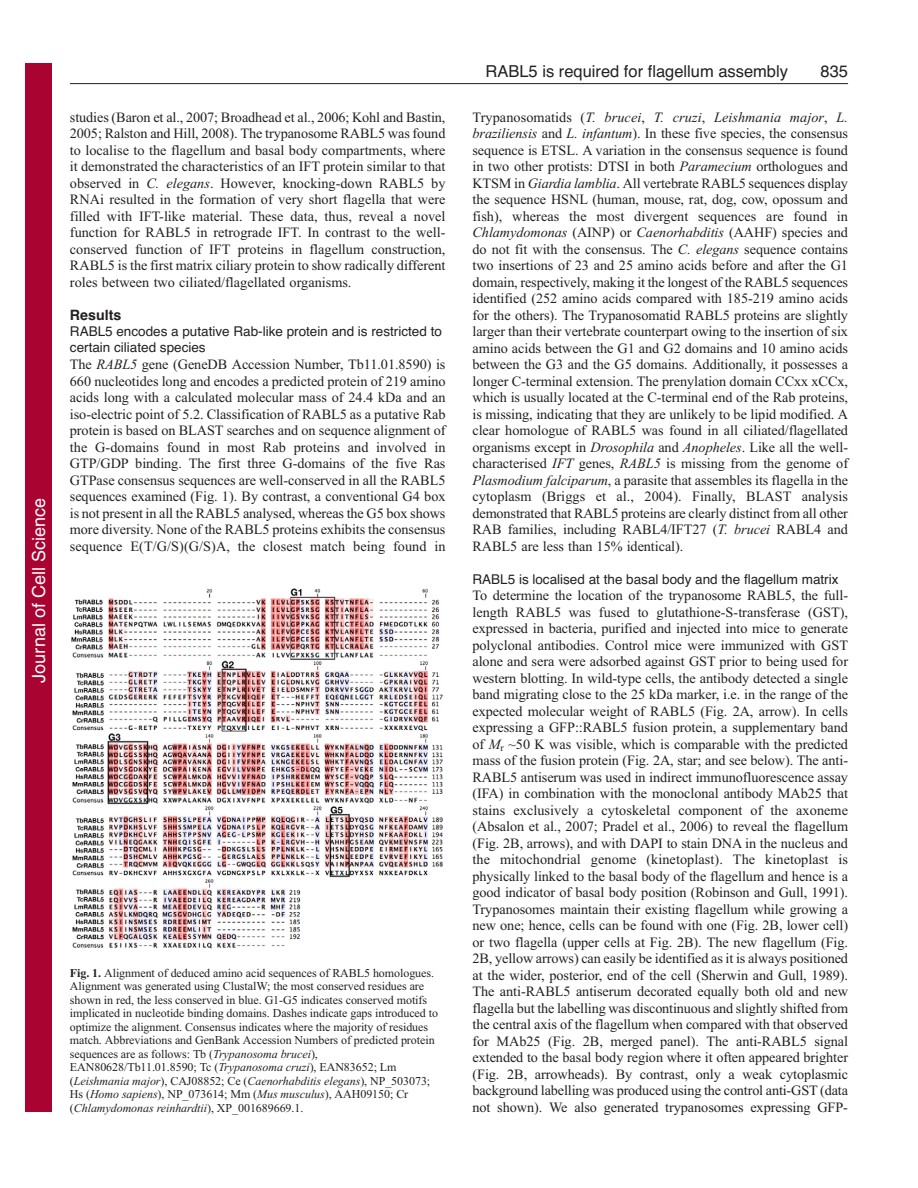
<style>
.page{position:relative;width:918px;height:1188px;background:#fff}
.page>*{position:absolute;margin:0;border:0;box-sizing:border-box;transform-origin:0 0}
.t1{font:18px "Helvetica";color:#fff}
.t2{font:16.5px "Helvetica";color:#231f20}
.t3{font:14.25px/16.5px "Times New Roman";letter-spacing:-.005em;color:#231f20;text-align:justify}
.t4{font:700 14.25px "Helvetica";color:#231f20}
.t5{font:13.5px/16.5px "Helvetica";color:#231f20}
.t6{font:12px/13.5px "Times New Roman";letter-spacing:-.005em;color:#231f20}
.s1{font-style:italic}
.s2{font-weight:700}
</style>
<div class="page">
<hr style="left:70px;top:83px;width:778px;height:1px;background:#231f20">
<img style="left:71px;top:588px;width:372px;height:361px">
<div style="left:26px;top:64px;width:26px;height:1048px;background:#a90332"></div>
<p class="t1" style="left:28px;top:683px;width:186px;rotate:-90deg">Journal of Cell Science</p>
<p class="t3" style="left:70px;top:110px;width:377px">studies (Baron et al., 2007; Broadhead et al., 2006; Kohl and Bastin, 2005; Ralston and Hill, 2008). The trypanosome RABL5 was found to localise to the flagellum and basal body compartments, where it demonstrated the characteristics of an IFT protein similar to that observed in <span class="s1">C. elegans</span>. However, knocking-down RABL5 by RNAi resulted in the formation of very short flagella that were filled with IFT-like material. These data, thus, reveal a novel function for RABL5 in retrograde IFT. In contrast to the well&shy;conserved function of IFT proteins in flagellum construction, RABL5 is the first matrix ciliary protein to show radically different roles between two ciliated/flagellated organisms.</p>
<p class="t4" style="left:70px;top:309px;width:53px">Results</p>
<p class="t5" style="left:70px;top:324px;width:374px">RABL5 encodes a putative Rab-like protein and is restricted to certain ciliated species</p>
<p class="t3" style="left:70px;top:357px;width:377px">The <span class="s1">RABL5</span> gene (GeneDB Accession Number, Tb11.01.8590) is 660 nucleotides long and encodes a predicted protein of 219 amino acids long with a calculated molecular mass of 24.4 kDa and an iso-electric point of 5.2. Classification of RABL5 as a putative Rab protein is based on BLAST searches and on sequence alignment of the G-domains found in most Rab proteins and involved in GTP/GDP binding. The first three G-domains of the five Ras GTPase consensus sequences are well-conserved in all the RABL5 sequences examined (Fig. 1). By contrast, a conventional G4 box is not present in all the RABL5 analysed, whereas the G5 box shows more diversity. None of the RABL5 proteins exhibits the consensus sequence E(T/G/S)(G/S)A, the closest match being found in</p>
<p class="t6" style="left:70px;top:967px;width:370px"><span class="s2">Fig. 1.</span> Alignment of deduced amino acid sequences of RABL5 homologues.<br>Alignment was generated using ClustalW; the most conserved residues are shown in red, the less conserved in blue. G1-G5 indicates conserved motifs implicated in nucleotide binding domains. Dashes indicate gaps introduced to optimize the alignment. Consensus indicates where the majority of residues match. Abbreviations and GenBank Accession Numbers of predicted protein sequences are as follows: Tb (<span class="s1">Trypanosoma brucei</span>), EAN80628/Tb11.01.8590; Tc (<span class="s1">Trypanosoma cruzi</span>), EAN83652; Lm (<span class="s1">Leishmania major</span>), CAJ08852; Ce (<span class="s1">Caenorhabditis elegans</span>), NP_503073; Hs (<span class="s1">Homo sapiens</span>), NP_073614; Mm (<span class="s1">Mus musculus</span>), AAH09150; Cr (<span class="s1">Chlamydomonas reinhardtii</span>), XP_001689669.1.</p>
<p class="t2" style="left:486px;top:65px;width:304px">RABL5 is required for flagellum assembly</p>
<p class="t2" style="left:821px;top:65px;width:29px">835</p>
<p class="t3" style="left:472px;top:110px;width:377px">Trypanosomatids (<span class="s1">T. brucei</span>, <span class="s1">T. cruzi</span>, <span class="s1">Leishmania major</span>, <span class="s1">L. braziliensis</span> and <span class="s1">L. infantum</span>). In these five species, the consensus sequence is ETSL. A variation in the consensus sequence is found in two other protists: DTSI in both <span class="s1">Paramecium</span> orthologues and KTSM in <span class="s1">Giardia lamblia</span>. All vertebrate RABL5 sequences display the sequence HSNL (human, mouse, rat, dog, cow, opossum and fish), whereas the most divergent sequences are found in <span class="s1">Chlamydomonas</span> (AINP) or <span class="s1">Caenorhabditis</span> (AAHF) species and do not fit with the consensus. The <span class="s1">C. elegans</span> sequence contains two insertions of 23 and 25 amino acids before and after the G1 domain, respectively, making it the longest of the RABL5 sequences identified (252 amino acids compared with 185-219 amino acids for the others). The Trypanosomatid RABL5 proteins are slightly larger than their vertebrate counterpart owing to the insertion of six amino acids between the G1 and G2 domains and 10 amino acids between the G3 and the G5 domains. Additionally, it possesses a longer C-terminal extension. The prenylation domain CCxx xCCx, which is usually located at the C-terminal end of the Rab proteins, is missing, indicating that they are unlikely to be lipid modified. A clear homologue of RABL5 was found in all ciliated/flagellated organisms except in <span class="s1">Drosophila</span> and <span class="s1">Anopheles</span>. Like all the well&shy;characterised <span class="s1">IFT</span> genes, <span class="s1">RABL5</span> is missing from the genome of <span class="s1">Plasmodium falciparum</span>, a parasite that assembles its flagella in the cytoplasm (Briggs et al., 2004). Finally, BLAST analysis demonstrated that RABL5 proteins are clearly distinct from all other RAB families, including RABL4/IFT27 (<span class="s1">T. brucei</span> RABL4 and RABL5 are less than 15% identical).</p>
<p class="t5" style="left:472px;top:572px;width:368px">RABL5 is localised at the basal body and the flagellum matrix</p>
<p class="t3" style="left:472px;top:588px;width:377px">To determine the location of the trypanosome RABL5, the full&shy;length RABL5 was fused to glutathione-S-transferase (GST), expressed in bacteria, purified and injected into mice to generate polyclonal antibodies. Control mice were immunized with GST alone and sera were adsorbed against GST prior to being used for western blotting. In wild-type cells, the antibody detected a single band migrating close to the 25 kDa marker, i.e. in the range of the expected molecular weight of RABL5 (Fig. 2A, arrow). In cells expressing a GFP::RABL5 fusion protein, a supplementary band of <span class="s1">M</span><sub>r</sub> ~50 K was visible, which is comparable with the predicted mass of the fusion protein (Fig. 2A, star; and see below). The anti-RABL5 antiserum was used in indirect immunofluorescence assay (IFA) in combination with the monoclonal antibody MAb25 that stains exclusively a cytoskeletal component of the axoneme (Absalon et al., 2007; Pradel et al., 2006) to reveal the flagellum (Fig. 2B, arrows), and with DAPI to stain DNA in the nucleus and the mitochondrial genome (kinetoplast). The kinetoplast is physically linked to the basal body of the flagellum and hence is a good indicator of basal body position (Robinson and Gull, 1991).<br>Trypanosomes maintain their existing flagellum while growing a new one; hence, cells can be found with one (Fig. 2B, lower cell) or two flagella (upper cells at Fig. 2B). The new flagellum (Fig.<br>2B, yellow arrows) can easily be identified as it is always positioned at the wider, posterior, end of the cell (Sherwin and Gull, 1989).<br>The anti-RABL5 antiserum decorated equally both old and new flagella but the labelling was discontinuous and slightly shifted from the central axis of the flagellum when compared with that observed for MAb25 (Fig. 2B, merged panel). The anti-RABL5 signal extended to the basal body region where it often appeared brighter (Fig. 2B, arrowheads). By contrast, only a weak cytoplasmic background labelling was produced using the control anti-GST (data not shown). We also generated trypanosomes expressing GFP-</p>
</div>
